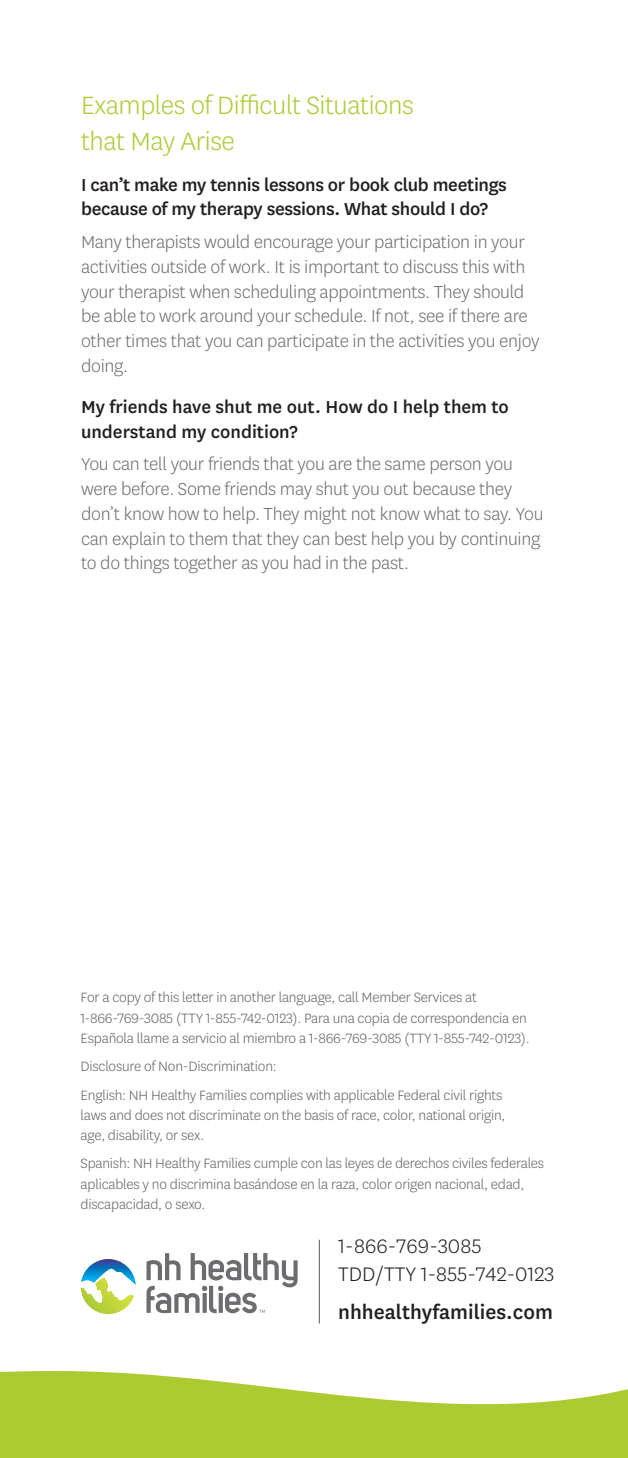
<style>
.page{position:relative;width:628px;height:1458px;background:#fff}
.page>*{position:absolute;margin:0;border:0;box-sizing:border-box;transform-origin:0 0}
.t1{font:300 29.25px/35.1px "Centene Sans";letter-spacing:-.015em;color:#accb33}
.t2{font:300 22.95px/27.4px "Centene Sans";color:#231f20}
.t3{font:500 22.95px "Centene Sans";color:#231f20}
.t4{font:300 20.25px/24.8px "Centene Sans";letter-spacing:-.015em;color:#6c6d70}
.t5{font:500 20.25px/24.8px "National";letter-spacing:-.015em;color:#231f20}
.t6{font:300 15.75px/20.2px "Centene Sans";letter-spacing:-.015em;color:#636366}
</style>
<div class="page">
<svg style="left:0;top:1371px;width:628px;height:87px;fill:#accb33"></svg>
<hr style="left:319px;top:1240px;width:1px;height:84px;background:#6c6d70">
<svg style="left:146px;top:1253px;width:152px;height:61px"></svg>
<svg style="left:81px;top:1259px;width:55px;height:55px"></svg>
<h2 class="t1" style="left:81px;top:87px;width:334px">Examples of Difficult Situations that May Arise</h2>
<p class="t5" style="left:81px;top:171px;width:427px">I can’t make my tennis lessons or book club meetings because of my therapy sessions. What should I do?</p>
<p class="t4" style="left:81px;top:229px;width:460px">Many therapists would encourage your participation in your activities outside of work. It is important to discuss this with your therapist when scheduling appointments. They should be able to work around your schedule. If not, see if there are other times that you can participate in the activities you enjoy doing.</p>
<p class="t5" style="left:81px;top:393px;width:429px">My friends have shut me out. How do I help them to understand my condition?</p>
<p class="t4" style="left:81px;top:451px;width:464px">You can tell your friends that you are the same person you were before. Some friends may shut you out because they don’t know how to help. They might not know what to say. You can explain to them that they can best help you by continuing to do things together as you had in the past.</p>
<p class="t6" style="left:81px;top:987px;width:450px">For a copy of this letter in another language, call Member Services at<br>1-866-769-3085 (TTY 1-855-742-0123). Para una copia de correspondencia en<br>Española llame a servicio al miembro a 1-866-769-3085 (TTY 1-855-742-0123).</p>
<p class="t6" style="left:81px;top:1056px;width:198px">Disclosure of Non-Discrimination:</p>
<p class="t6" style="left:81px;top:1084px;width:426px">English: NH Healthy Families complies with applicable Federal civil rights laws and does not discriminate on the basis of race, color, national origin, age, disability, or sex.</p>
<p class="t6" style="left:81px;top:1153px;width:465px">Spanish: NH Healthy Families cumple con las leyes de derechos civiles federales aplicables y no discrimina basándose en la raza, color origen nacional, edad, discapacidad, o sexo.</p>
<p class="t2" style="left:338px;top:1232px;width:218px">1-866-769-3085<br>TDD/TTY 1-855-742-0123</p>
<p class="t3" style="left:338px;top:1296px;width:216px">nhhealthyfamilies.com</p>
</div>
